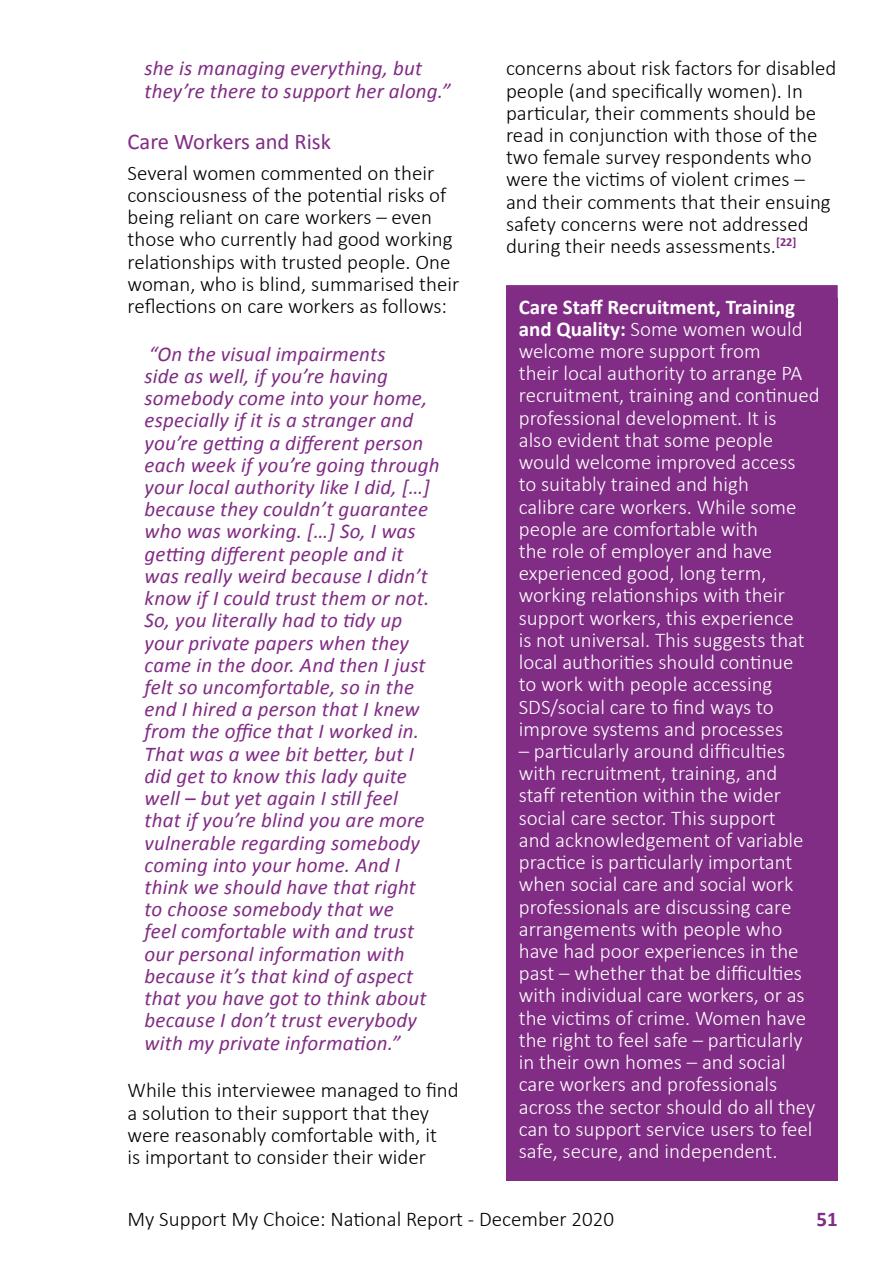
<style>
.page{position:relative;width:893px;height:1263px;background:#fff}
.page>*{position:absolute;margin:0;border:0;box-sizing:border-box;transform-origin:0 0}
.t1{font:22.5px "Calibri";color:#812c85}
.t2{font:300 21px/22.2px "Calibri";color:#fff}
.t3{font:italic 21px/22.2px "Calibri";letter-spacing:.01em;color:#812c85}
.t4{font:300 21px/22.2px "Calibri";color:#000}
.t5{font:700 21px "Calibri";color:#812c85}
.s1{font-weight:700}
</style>
<div class="page">
<div style="left:506px;top:298px;width:332px;height:882px;background:#812c85"></div>
<div style="left:506px;top:285px;width:332px;height:29px;background:#812c85"></div>
<p class="t3" style="left:145px;top:56px;width:308px">she is managing everything, but they’re there to support her along.”</p>
<p class="t1" style="left:128px;top:127px;width:205px">Care Workers and Risk</p>
<p class="t4" style="left:128px;top:161px;width:333px">Several women commented on their consciousness of the potential risks of being reliant on care workers – even those who currently had good working relationships with trusted people. One woman, who is blind, summarised their reflections on care workers as follows:</p>
<p class="t3" style="left:145px;top:342px;width:297px">“On the visual impairments<br>side as well, if you’re having somebody come into your home, especially if it is a stranger and you’re getting a different person each week if you’re going through your local authority like I did, […] because they couldn’t guarantee who was working. […] So, I was getting different people and it was really weird because I didn’t know if I could trust them or not.<br>So, you literally had to tidy up your private papers when they came in the door. And then I just felt so uncomfortable, so in the end I hired a person that I knew from the office that I worked in.<br>That was a wee bit better, but I did get to know this lady quite well – but yet again I still feel<br>that if you’re blind you are more vulnerable regarding somebody coming into your home. And I think we should have that right<br>to choose somebody that we<br>feel comfortable with and trust our personal information with because it’s that kind of aspect that you have got to think about because I don’t trust everybody with my private information.”</p>
<p class="t4" style="left:128px;top:1078px;width:333px">While this interviewee managed to find a solution to their support that they were reasonably comfortable with, it<br>is important to consider their wider</p>
<p class="t4" style="left:506px;top:56px;width:332px">concerns about risk factors for disabled people (and specifically women). In particular, their comments should be read in conjunction with those of the two female survey respondents who were the victims of violent crimes – and their comments that their ensuing safety concerns were not addressed during their needs assessments.<sup>[22]</sup></p>
<p class="t2" style="left:519px;top:295px;width:303px"><span class="s1">Care Staff Recruitment, Training and Quality:</span> Some women would welcome more support from<br>their local authority to arrange PA recruitment, training and continued professional development. It is<br>also evident that some people would welcome improved access<br>to suitably trained and high<br>calibre care workers. While some people are comfortable with<br>the role of employer and have experienced good, long term, working relationships with their support workers, this experience<br>is not universal. This suggests that local authorities should continue<br>to work with people accessing<br>SDS/social care to find ways to improve systems and processes</p>
<p class="t2" style="left:519px;top:739px;width:298px">– particularly around difficulties with recruitment, training, and staff retention within the wider social care sector. This support<br>and acknowledgement of variable practice is particularly important when social care and social work professionals are discussing care arrangements with people who have had poor experiences in the past – whether that be difficulties with individual care workers, or as the victims of crime. Women have the right to feel safe – particularly in their own homes – and social care workers and professionals across the sector should do all they can to support service users to feel safe, secure, and independent.</p>
<p class="t4" style="left:128px;top:1207px;width:488px">My Support My Choice: National Report - December 2020</p>
<p class="t5" style="left:816px;top:1206px;width:23px">51</p>
</div>
